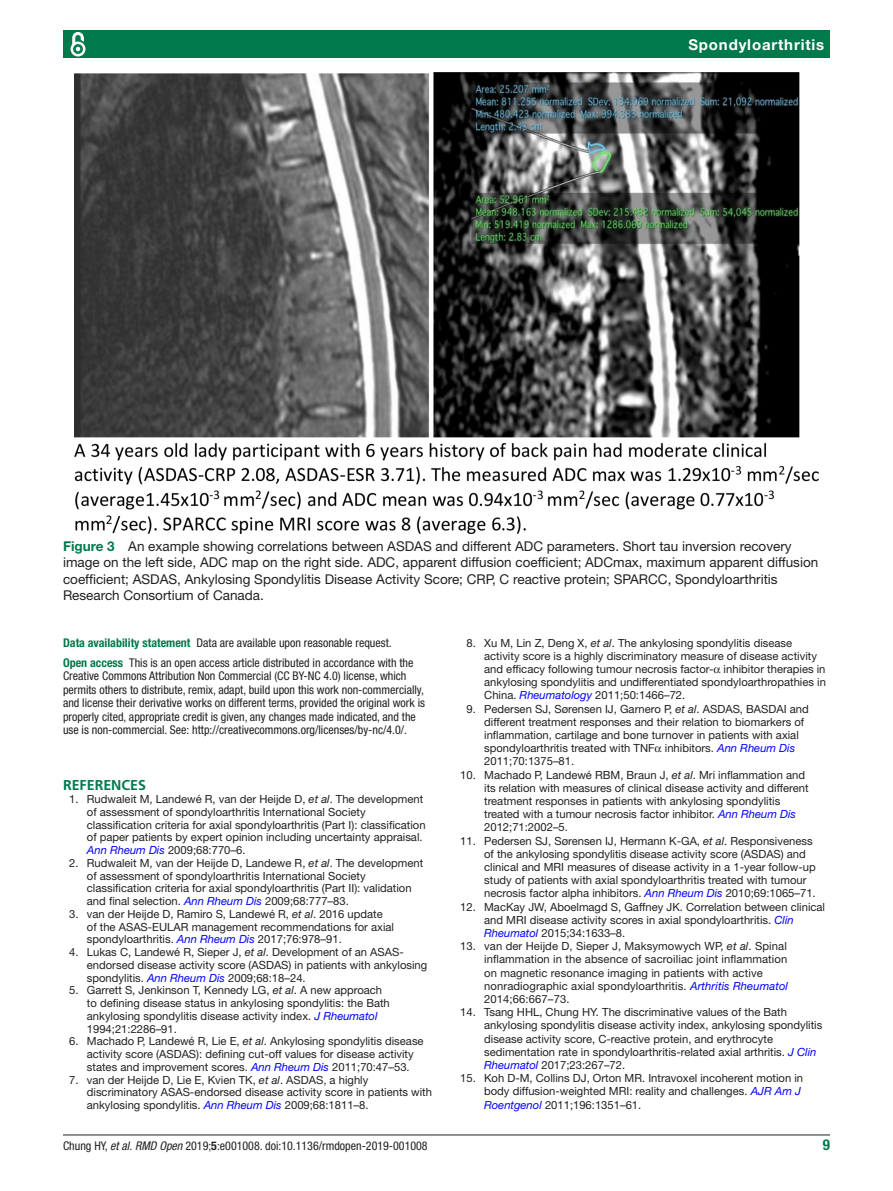
<style>
.page{position:relative;width:893px;height:1191px;background:#fff}
.page>*{position:absolute;margin:0;border:0;box-sizing:border-box;transform-origin:0 0}
.t1{font:700 15px "Helvetica Neue LT Std";letter-spacing:.055em;color:#fff}
.t2{font:700 condensed 15px "Helvetica Neue LT Std";color:#007a4b}
.t3{font:700 14.25px "Frutiger LT Std";color:#007a4b}
.t4{font:13.5px/16.2px "Helvetica Neue LT Std";color:#231f20}
.t5{font:condensed 12px/13.5px "Helvetica Neue LT Std";color:#231f20}
.t6{font:11.25px/13.2px "Helvetica Neue LT Std";color:#231f20}
.s1{font-weight:700;color:#007a4b}
.s2{font-style:italic}
.s3{font-style:italic;color:#00f}
.s4{font-weight:700}
</style>
<div class="page">
<hr style="left:63px;top:1134px;width:767px;height:1px;background:#231f20">
<div style="left:63px;top:31px;width:767px;height:27px;background:#007a4b"></div>
<svg style="left:70px;top:32px;width:16px;height:25px"></svg>
<div style="left:74px;top:45px;width:8px;height:8px;border:1px solid #007a4b;border-radius:50%"></div>
<img style="left:74px;top:73px;width:745px;height:460px">
<h1 class="t1" style="left:688px;top:35px;width:137px">Spondyloarthritis</h1>
<p class="t4" style="left:63px;top:538px;width:757px"><span class="s1">Figure 3</span> An example showing correlations between ASDAS and different ADC parameters. Short tau inversion recovery image on the left side, ADC map on the right side. ADC, apparent diffusion coefficient; ADCmax, maximum apparent diffusion coefficient; ASDAS, Ankylosing Spondylitis Disease Activity Score; CRP, C reactive protein; SPARCC, Spondyloarthritis Research Consortium of Canada.</p>
<p class="t5" style="left:63px;top:633px;width:352px;line-height:19.5px"><span class="s1">Data availability statement</span> Data are available upon reasonable request.<br><span class="s1">Open access</span> This is an open access article distributed in accordance with the</p>
<p class="t5" style="left:63px;top:669px;width:364px">Creative Commons Attribution Non Commercial (CC BY-NC 4.0) license, which permits others to distribute, remix, adapt, build upon this work non-commercially, and license their derivative works on different terms, provided the original work is properly cited, appropriate credit is given, any changes made indicated, and the use is non-commercial. See: http://creativecommons.org/licenses/by-nc/4.0/.</p>
<p class="t6" style="left:484px;top:636px;width:343px;text-indent:-18px">8. Xu M, Lin Z, Deng X, <span class="s2">et al</span>. The ankylosing spondylitis disease activity score is a highly discriminatory measure of disease activity and efficacy following tumour necrosis factor- inhibitor therapies in ankylosing spondylitis and undifferentiated spondyloarthropathies in China. <span class="s3">Rheumatology</span> 2011;50:1466–72.</p>
<p class="t6" style="left:484px;top:702px;width:326px;text-indent:-18px">9. Pedersen SJ, Sørensen IJ, Garnero P, <span class="s2">et al</span>. ASDAS, BASDAI and different treatment responses and their relation to biomarkers of inflammation, cartilage and bone turnover in patients with axial spondyloarthritis treated with TNF inhibitors. <span class="s3">Ann Rheum Dis </span>2011;70:1375–81.</p>
<p class="t6" style="left:484px;top:768px;width:326px;text-indent:-24px">10. Machado P, Landewé RBM, Braun J, <span class="s2">et al</span>. Mri inflammation and its relation with measures of clinical disease activity and different treatment responses in patients with ankylosing spondylitis treated with a tumour necrosis factor inhibitor. <span class="s3">Ann Rheum Dis </span>2012;71:2002–5.</p>
<p class="t6" style="left:484px;top:833px;width:333px;text-indent:-24px">11. Pedersen SJ, Sørensen IJ, Hermann K-GA, <span class="s2">et al</span>. Responsiveness of the ankylosing spondylitis disease activity score (ASDAS) and clinical and MRI measures of disease activity in a 1-year follow-up study of patients with axial spondyloarthritis treated with tumour necrosis factor alpha inhibitors. <span class="s3">Ann Rheum Dis</span> 2010;69:1065–71.</p>
<p class="t6" style="left:484px;top:899px;width:342px;text-indent:-24px">12. MacKay JW, Aboelmagd S, Gaffney JK. Correlation between clinical and MRI disease activity scores in axial spondyloarthritis. <span class="s3">Clin<br>Rheumatol</span> 2015;34:1633–8.</p>
<p class="t6" style="left:484px;top:939px;width:305px;text-indent:-24px">13. van der Heijde D, Sieper J, Maksymowych WP, <span class="s2">et al</span>. Spinal inflammation in the absence of sacroiliac joint inflammation on magnetic resonance imaging in patients with active nonradiographic axial spondyloarthritis. <span class="s3">Arthritis Rheumatol </span>2014;66:667–73.</p>
<p class="t6" style="left:484px;top:1005px;width:340px;text-indent:-24px">14. Tsang HHL, Chung HY. The discriminative values of the Bath ankylosing spondylitis disease activity index, ankylosing spondylitis disease activity score, C-reactive protein, and erythrocyte sedimentation rate in spondyloarthritis-related axial arthritis. <span class="s3">J Clin Rheumatol</span> 2017;23:267–72.</p>
<p class="t6" style="left:484px;top:1071px;width:321px;text-indent:-24px">15. Koh D-M, Collins DJ, Orton MR. Intravoxel incoherent motion in body diffusion-weighted MRI: reality and challenges. <span class="s3">AJR Am J<br>Roentgenol</span> 2011;196:1351–61.</p>
<p class="t3" style="left:63px;top:777px;width:85px">REFERENCES</p>
<p class="t6" style="left:87px;top:792px;width:340px;line-height:12.8px;text-indent:-18px">1. Rudwaleit M, Landewé R, van der Heijde D, <span class="s2">et al</span>. The development of assessment of spondyloarthritis International Society classification criteria for axial spondyloarthritis (Part I): classification of paper patients by expert opinion including uncertainty appraisal.<br><span class="s3">Ann Rheum Dis</span> 2009;68:770–6.</p>
<p class="t6" style="left:87px;top:856px;width:338px;line-height:12.8px;text-indent:-18px">2. Rudwaleit M, van der Heijde D, Landewe R, <span class="s2">et al</span>. The development of assessment of spondyloarthritis International Society classification criteria for axial spondyloarthritis (Part II): validation and final selection. <span class="s3">Ann Rheum Dis</span> 2009;68:777–83.</p>
<p class="t6" style="left:87px;top:907px;width:309px;line-height:12.8px;text-indent:-18px">3. van der Heijde D, Ramiro S, Landewé R, <span class="s2">et al</span>. 2016 update of the ASAS-EULAR management recommendations for axial spondyloarthritis. <span class="s3">Ann Rheum Dis</span> 2017;76:978–91.</p>
<p class="t6" style="left:87px;top:945px;width:342px;line-height:12.8px;text-indent:-18px">4. Lukas C, Landewé R, Sieper J, <span class="s2">et al</span>. Development of an ASAS&shy;endorsed disease activity score (ASDAS) in patients with ankylosing spondylitis. <span class="s3">Ann Rheum Dis</span> 2009;68:18–24.</p>
<p class="t6" style="left:87px;top:984px;width:304px;line-height:12.8px;text-indent:-18px">5. Garrett S, Jenkinson T, Kennedy LG, <span class="s2">et al</span>. A new approach to defining disease status in ankylosing spondylitis: the Bath ankylosing spondylitis disease activity index. <span class="s3">J Rheumatol </span>1994;21:2286–91.</p>
<p class="t6" style="left:87px;top:1035px;width:338px;line-height:12.8px;text-indent:-18px">6. Machado P, Landewé R, Lie E, <span class="s2">et al</span>. Ankylosing spondylitis disease activity score (ASDAS): defining cut-off values for disease activity states and improvement scores. <span class="s3">Ann Rheum Dis</span> 2011;70:47–53.</p>
<p class="t6" style="left:87px;top:1073px;width:347px;line-height:12.8px;text-indent:-18px">7. van der Heijde D, Lie E, Kvien TK, <span class="s2">et al</span>. ASDAS, a highly discriminatory ASAS-endorsed disease activity score in patients with ankylosing spondylitis. <span class="s3">Ann Rheum Dis</span> 2009;68:1811–8.</p>
<p class="t5" style="left:63px;top:1138px;width:366px">Chung HY, <span class="s2">et al</span>. <span class="s2">RMD Open</span> 2019;<span class="s4">5</span>:e001008. doi:10.1136/rmdopen-2019-001008</p>
<h1 class="t2" style="left:823px;top:1135px;width:9px">9</h1>
</div>
